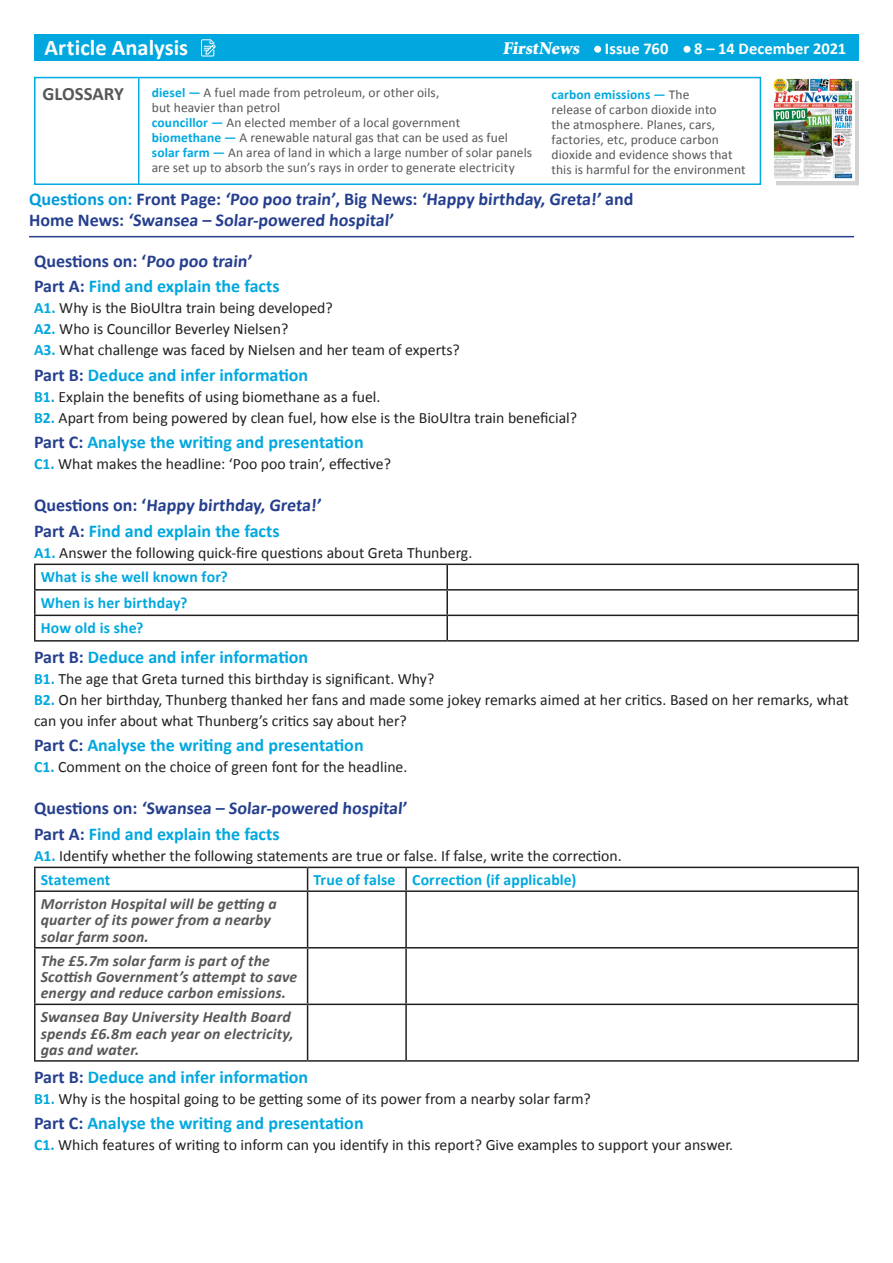
<style>
.page{position:relative;width:893px;height:1263px;background:#fff}
.page>*{position:absolute;margin:0;border:0;box-sizing:border-box;transform-origin:0 0}
.t1{font:700 22.5px "Calibri";color:#fff}
.t2{font:700 18.75px "Calibri";color:#57585a}
.Questions_numbered{font:700 18px "Calibri";color:#00a8df}
.Questions_numbered-2{font:700 18px/21px "Calibri";color:#253f8e}
.t3{font:900 18px "Minion Std";color:#fff}
.t4{font:700 16.5px "Calibri";color:#fff}
.Questions_numbered-3{font:15.75px/21px "Calibri";color:#231f20}
.Questions{font:italic 700 15.75px/16.4px "Calibri";letter-spacing:.01em;color:#57585a}
.Questions-2{font:700 15.75px "Calibri";letter-spacing:.01em;color:#00a8df}
.Questions-3{font:13.5px/15px "Calibri";letter-spacing:.005em;color:#57585a}
.s1{font-weight:700;color:#00a8df}
.s2{color:#009bd9}
.s3{color:#253f8e}
</style>
<div class="page">
<div style="left:34px;top:34px;width:825px;height:27px;background:#00a8df"></div>
<div style="left:594px;top:46px;width:7px;height:7px;background:#fff;border-radius:50%"></div>
<div style="left:683px;top:46px;width:7px;height:7px;background:#fff;border-radius:50%"></div>
<svg style="left:201px;top:39px;width:15px;height:18px"></svg>
<div style="left:34px;top:77px;width:727px;height:108px;background:#fff;border:2px solid #00abe5"></div>
<hr style="left:138px;top:78px;width:1px;height:107px;background:#00abe5">
<div style="left:776px;top:81px;width:83px;height:104px;background:#231f20;opacity:.2"></div>
<img style="left:773px;top:78px;width:81px;height:103px">
<hr style="left:34px;top:563px;width:413px;height:2px;background:#231f20">
<hr style="left:34px;top:565px;width:2px;height:24px;background:#231f20">
<hr style="left:447px;top:563px;width:412px;height:2px;background:#231f20">
<hr style="left:446px;top:565px;width:2px;height:24px;background:#231f20">
<hr style="left:857px;top:565px;width:2px;height:24px;background:#231f20">
<hr style="left:34px;top:589px;width:413px;height:2px;background:#231f20">
<hr style="left:34px;top:591px;width:2px;height:24px;background:#231f20">
<hr style="left:447px;top:589px;width:412px;height:2px;background:#231f20">
<hr style="left:446px;top:591px;width:2px;height:24px;background:#231f20">
<hr style="left:857px;top:591px;width:2px;height:24px;background:#231f20">
<hr style="left:34px;top:615px;width:413px;height:1px;background:#231f20">
<hr style="left:34px;top:616px;width:2px;height:24px;background:#231f20">
<hr style="left:447px;top:615px;width:412px;height:1px;background:#231f20">
<hr style="left:446px;top:616px;width:2px;height:24px;background:#231f20">
<hr style="left:857px;top:616px;width:2px;height:24px;background:#231f20">
<hr style="left:34px;top:640px;width:413px;height:2px;background:#231f20">
<hr style="left:447px;top:640px;width:412px;height:2px;background:#231f20">
<hr style="left:34px;top:867px;width:274px;height:1px;background:#231f20">
<hr style="left:34px;top:868px;width:2px;height:22px;background:#231f20">
<hr style="left:308px;top:867px;width:98px;height:1px;background:#231f20">
<svg style="left:307px;top:868px;width:1px;height:22px"></svg>
<hr style="left:406px;top:867px;width:453px;height:1px;background:#231f20">
<hr style="left:405px;top:868px;width:2px;height:22px;background:#231f20">
<hr style="left:857px;top:868px;width:2px;height:22px;background:#231f20">
<hr style="left:34px;top:890px;width:274px;height:2px;background:#231f20">
<hr style="left:34px;top:892px;width:2px;height:55px;background:#231f20">
<hr style="left:308px;top:890px;width:98px;height:2px;background:#231f20">
<hr style="left:307px;top:892px;width:1px;height:55px;background:#231f20">
<hr style="left:406px;top:890px;width:453px;height:2px;background:#231f20">
<hr style="left:405px;top:892px;width:2px;height:55px;background:#231f20">
<hr style="left:857px;top:892px;width:2px;height:55px;background:#231f20">
<hr style="left:34px;top:947px;width:274px;height:1px;background:#231f20">
<hr style="left:34px;top:948px;width:2px;height:55px;background:#231f20">
<hr style="left:308px;top:947px;width:98px;height:1px;background:#231f20">
<hr style="left:307px;top:948px;width:1px;height:55px;background:#231f20">
<hr style="left:406px;top:947px;width:453px;height:1px;background:#231f20">
<hr style="left:405px;top:948px;width:2px;height:55px;background:#231f20">
<hr style="left:857px;top:948px;width:2px;height:55px;background:#231f20">
<hr style="left:34px;top:1003px;width:274px;height:2px;background:#231f20">
<hr style="left:34px;top:1005px;width:2px;height:55px;background:#231f20">
<hr style="left:308px;top:1003px;width:98px;height:2px;background:#231f20">
<hr style="left:307px;top:1005px;width:1px;height:55px;background:#231f20">
<hr style="left:406px;top:1003px;width:453px;height:2px;background:#231f20">
<hr style="left:405px;top:1005px;width:2px;height:55px;background:#231f20">
<hr style="left:857px;top:1005px;width:2px;height:55px;background:#231f20">
<hr style="left:34px;top:1060px;width:274px;height:2px;background:#231f20">
<hr style="left:308px;top:1060px;width:98px;height:2px;background:#231f20">
<hr style="left:406px;top:1060px;width:453px;height:2px;background:#231f20">
<hr style="left:29px;top:236px;width:825px;height:1px;background:#253f8e">
<h1 class="t1" style="left:45px;top:33px;width:145px">Article Analysis</h1>
<p class="t3" style="left:502px;top:39px;width:81px">FirstNews</p>
<p class="t4" style="left:605px;top:38px;width:65px">Issue 760</p>
<p class="t4" style="left:694px;top:38px;width:153px">8 – 14 December 2021</p>
<p class="t2" style="left:43px;top:82px;width:83px">GLOSSARY</p>
<p class="Questions-3" style="left:152px;top:85px;width:289px"><span class="s1">diesel —</span> A fuel made from petroleum, or other oils, but heavier than petrol</p>
<p class="Questions-3" style="left:152px;top:115px;width:310px"><span class="s1">councillor —</span> An elected member of a local government</p>
<p class="Questions-3" style="left:152px;top:130px;width:358px"><span class="s1">biomethane —</span> A renewable natural gas that can be used as fuel</p>
<p class="Questions-3" style="left:152px;top:145px;width:382px"><span class="s1">solar farm —</span> An area of land in which a large number of solar panels are set up to absorb the sun’s rays in order to generate electricity</p>
<p class="Questions-3" style="left:552px;top:87px;width:196px"><span class="s1">carbon emissions —</span> The<br>release of carbon dioxide into<br>the atmosphere. Planes, cars, factories, etc, produce carbon dioxide and evidence shows that this is harmful for the environment</p>
<p class="Questions_numbered-2" style="left:29px;top:189px;width:606px"><span class="s2">Questions on:</span> Front Page: ‘Poo poo train’, Big News: ‘Happy birthday, Greta!’ and<br>Home News: ‘Swansea – Solar-powered hospital’</p>
<p class="Questions_numbered-2" style="left:34px;top:250px;width:221px">Questions on: ‘Poo poo train’</p>
<p class="Questions_numbered" style="left:34px;top:275px;width:247px"><span class="s3">Part A:</span> Find and explain the facts</p>
<p class="Questions_numbered-3" style="left:34px;top:297px;width:300px"><span class="s1">A1.</span> Why is the BioUltra train being developed?</p>
<p class="Questions_numbered-3" style="left:34px;top:318px;width:256px"><span class="s1">A2.</span> Who is Councillor Beverley Nielsen?</p>
<p class="Questions_numbered-3" style="left:34px;top:339px;width:427px"><span class="s1">A3.</span> What challenge was faced by Nielsen and her team of experts?</p>
<p class="Questions_numbered" style="left:34px;top:363px;width:276px"><span class="s3">Part B:</span> Deduce and infer information</p>
<p class="Questions_numbered-3" style="left:34px;top:386px;width:348px"><span class="s1">B1.</span> Explain the benefits of using biomethane as a fuel.</p>
<p class="Questions_numbered-3" style="left:34px;top:407px;width:545px"><span class="s1">B2.</span> Apart from being powered by clean fuel, how else is the BioUltra train beneficial?</p>
<p class="Questions_numbered" style="left:34px;top:431px;width:331px"><span class="s3">Part C:</span> Analyse the writing and presentation</p>
<p class="Questions_numbered-3" style="left:34px;top:453px;width:358px"><span class="s1">C1.</span> What makes the headline: ‘Poo poo train’, effective?</p>
<p class="Questions_numbered-2" style="left:34px;top:495px;width:291px">Questions on: ‘Happy birthday, Greta!’</p>
<p class="Questions_numbered" style="left:34px;top:519px;width:247px"><span class="s3">Part A:</span> Find and explain the facts</p>
<p class="Questions_numbered-3" style="left:34px;top:542px;width:440px"><span class="s1">A1.</span> Answer the following quick-fire questions about Greta Thunberg.</p>
<p class="Questions-2" style="left:41px;top:567px;width:188px">What is she well known for?</p>
<p class="Questions-2" style="left:41px;top:592px;width:148px">When is her birthday?</p>
<p class="Questions-2" style="left:41px;top:618px;width:104px">How old is she?</p>
<p class="Questions_numbered" style="left:34px;top:645px;width:276px"><span class="s3">Part B:</span> Deduce and infer information</p>
<p class="Questions_numbered-3" style="left:34px;top:668px;width:402px"><span class="s1">B1.</span> The age that Greta turned this birthday is significant. Why?</p>
<p class="Questions_numbered-3" style="left:34px;top:689px;width:816px"><span class="s1">B2.</span> On her birthday, Thunberg thanked her fans and made some jokey remarks aimed at her critics. Based on her remarks, what can you infer about what Thunberg’s critics say about her?</p>
<p class="Questions_numbered" style="left:34px;top:734px;width:331px"><span class="s3">Part C:</span> Analyse the writing and presentation</p>
<p class="Questions_numbered-3" style="left:34px;top:756px;width:375px"><span class="s1">C1.</span> Comment on the choice of green font for the headline.</p>
<p class="Questions_numbered-2" style="left:34px;top:798px;width:376px">Questions on: ‘Swansea – Solar-powered hospital’</p>
<p class="Questions_numbered" style="left:34px;top:822px;width:247px"><span class="s3">Part A:</span> Find and explain the facts</p>
<p class="Questions_numbered-3" style="left:34px;top:845px;width:589px"><span class="s1">A1.</span> Identify whether the following statements are true or false. If false, write the correction.</p>
<p class="Questions-2" style="left:41px;top:870px;width:71px">Statement</p>
<p class="Questions-2" style="left:314px;top:870px;width:83px">True of false</p>
<p class="Questions-2" style="left:412px;top:870px;width:166px">Correction (if applicable)</p>
<p class="Questions" style="left:41px;top:896px;width:237px">Morriston Hospital will be getting a quarter of its power from a nearby solar farm soon.</p>
<p class="Questions" style="left:41px;top:952px;width:258px">The £5.7m solar farm is part of the<br>Scottish Government’s attempt to save energy and reduce carbon emissions.</p>
<p class="Questions" style="left:41px;top:1009px;width:254px">Swansea Bay University Health Board spends £6.8m each year on electricity, gas and water.</p>
<p class="Questions_numbered" style="left:34px;top:1065px;width:276px"><span class="s3">Part B:</span> Deduce and infer information</p>
<p class="Questions_numbered-3" style="left:34px;top:1088px;width:558px"><span class="s1">B1.</span> Why is the hospital going to be getting some of its power from a nearby solar farm?</p>
<p class="Questions_numbered" style="left:34px;top:1112px;width:331px"><span class="s3">Part C:</span> Analyse the writing and presentation</p>
<p class="Questions_numbered-3" style="left:34px;top:1134px;width:701px"><span class="s1">C1.</span> Which features of writing to inform can you identify in this report? Give examples to support your answer.</p>
</div>
